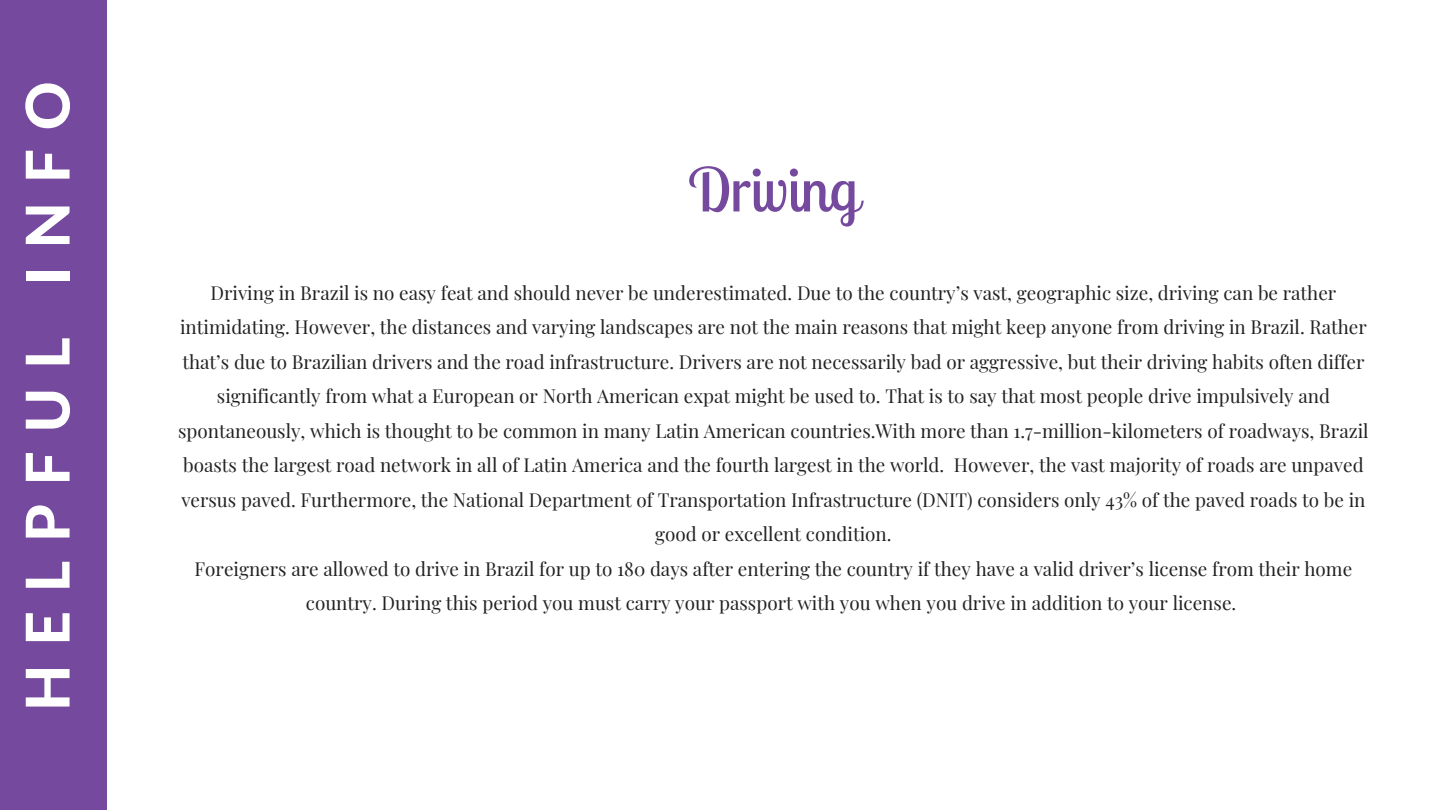
<style>
.page{position:relative;width:1440px;height:810px;background:#fff}
.page>*{position:absolute;margin:0;border:0;box-sizing:border-box;transform-origin:0 0}
.t1{font:800 60.4px "Lato Latin";letter-spacing:.31em;color:#fff}
.t2{font:60.4px "Lobster Two";color:#75499d}
.t3{font:18.9px/34.5px "Playfair Display";color:#222;text-align:center}
</style>
<div class="page">
<div style="left:0;top:0;width:106px;height:810px;background:#75499d"></div>
<p class="t1" style="left:21px;top:711px;width:631px;rotate:-90deg">HELPFUL INFO</p>
<p class="t2" style="left:688px;top:151px;width:172px">Driving</p>
<p class="t3" style="left:178px;top:275px;width:1192px">Driving in Brazil is no easy feat and should never be underestimated. Due to the country’s vast, geographic size, driving can be rather intimidating. However, the distances and varying landscapes are not the main reasons that might keep anyone from driving in Brazil. Rather that’s due to Brazilian drivers and the road infrastructure. Drivers are not necessarily bad or aggressive, but their driving habits often differ significantly from what a European or North American expat might be used to. That is to say that most people drive impulsively and spontaneously, which is thought to be common in many Latin American countries.With more than 1.7-million-kilometers of roadways, Brazil boasts the largest road network in all of Latin America and the fourth largest in the world. However, the vast majority of roads are unpaved versus paved. Furthermore, the National Department of Transportation Infrastructure (DNIT) considers only 43% of the paved roads to be in good or excellent condition.</p>
<p class="t3" style="left:195px;top:551px;width:1159px">Foreigners are allowed to drive in Brazil for up to 180 days after entering the country if they have a valid driver’s license from their home country. During this period you must carry your passport with you when you drive in addition to your license.</p>
</div>
